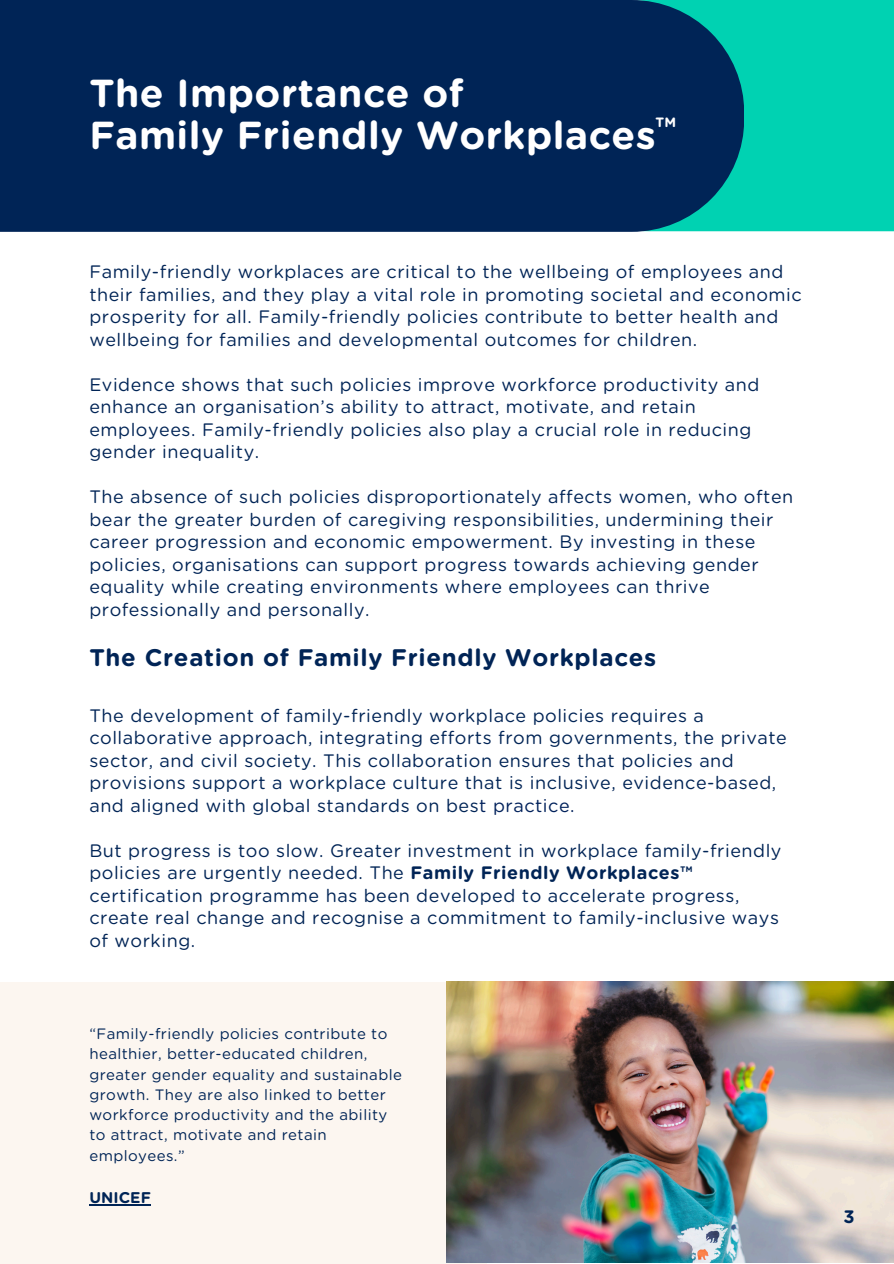
<style>
.page{position:relative;width:894px;height:1264px;background:#fff}
.page>*{position:absolute;margin:0;border:0;box-sizing:border-box;transform-origin:0 0}
.t1{font:700 39px/42.8px "Gotham Rnd";letter-spacing:.015em;color:#fff}
.t2{font:700 24px "Gotham Rnd";letter-spacing:.03em;color:#002456}
.t3{font:18px/22.5px "Gotham Rnd";letter-spacing:.03em;color:#002456}
.t4{font:700 18px "Gotham Rnd";color:#002456}
.t5{font:700 15.45px "Gotham Rnd";letter-spacing:.005em;color:#002456}
.t6{font:15px/20.2px "Gotham Rnd";letter-spacing:.03em;color:#002456}
.t7{font:700 13.5px "Gotham Rnd";color:#fff}
.s1{color:#00215b}
.s2{font-weight:700}
</style>
<div class="page">
<div style="left:744px;top:0;width:149px;height:231px;background:#00d2b2"></div>
<div style="left:0;top:0;width:744px;height:232px;background:#002456"></div>
<div style="left:0;top:981px;width:486px;height:282px;background:#fcf6f0"></div>
<img style="left:446px;top:981px;width:447px;height:281px">
<hr style="left:89px;top:1204px;width:62px;height:1px;background:#002456">
<h4 class="t1" style="left:89px;top:71px;width:567px">The Importance of<br>Family Friendly Workplaces</h4>
<p class="t7" style="left:655px;top:114px;width:22px">TM</p>
<h1 class="t3" style="left:89px;top:260px;width:713px">Family-friendly workplaces are critical to the wellbeing of employees and their families, and they play a vital role in promoting societal and economic prosperity for all. Family-friendly policies contribute to better health and wellbeing for families and developmental outcomes for children.</h1>
<p class="t3" style="left:89px;top:373px;width:671px">Evidence shows that such policies improve workforce productivity and enhance an organisation’s ability to attract, motivate, and retain employees. Family-friendly policies also play a crucial role in reducing gender inequality.</p>
<h3 class="t3" style="left:89px;top:485px;width:705px">The absence of such policies disproportionately affects women, who often bear the greater burden of caregiving responsibilities, undermining their career progression and economic empowerment. By investing in these policies, organisations can support progress towards achieving gender equality while creating environments where employees can thrive professionally and personally.</h3>
<h3 class="t2" style="left:89px;top:643px;width:568px">The Creation of Family Friendly Workplaces</h3>
<h3 class="t3" style="left:89px;top:703px;width:698px">The development of family-friendly workplace policies requires a collaborative approach, integrating efforts from governments, the private sector, and civil society. This collaboration ensures that policies and provisions support a workplace culture that is inclusive, evidence-based, and aligned with global standards on bes<span class="s1">t practice.</span></h3>
<h2 class="t3" style="left:89px;top:838px;width:693px">But progress is too slow. Greater investment in workplace family-friendly policies are urgently needed. The <span class="s2">Family Friendly Workplaces™ </span>certification programme has been developed to accelerate progress, create real change and recognise a commitment to family-inclusive ways of working.</h2>
<h5 class="t6" style="left:89px;top:1023px;width:314px">“Family-friendly policies contribute to healthier, better-educated children, greater gender equality and sustainable growth. They are also linked to better workforce productivity and the ability to attract, motivate and retain employees.”</h5>
<h3 class="t5" style="left:89px;top:1188px;width:63px">UNICEF</h3>
<h3 class="t4" style="left:843px;top:1205px;width:13px">3</h3>
</div>
